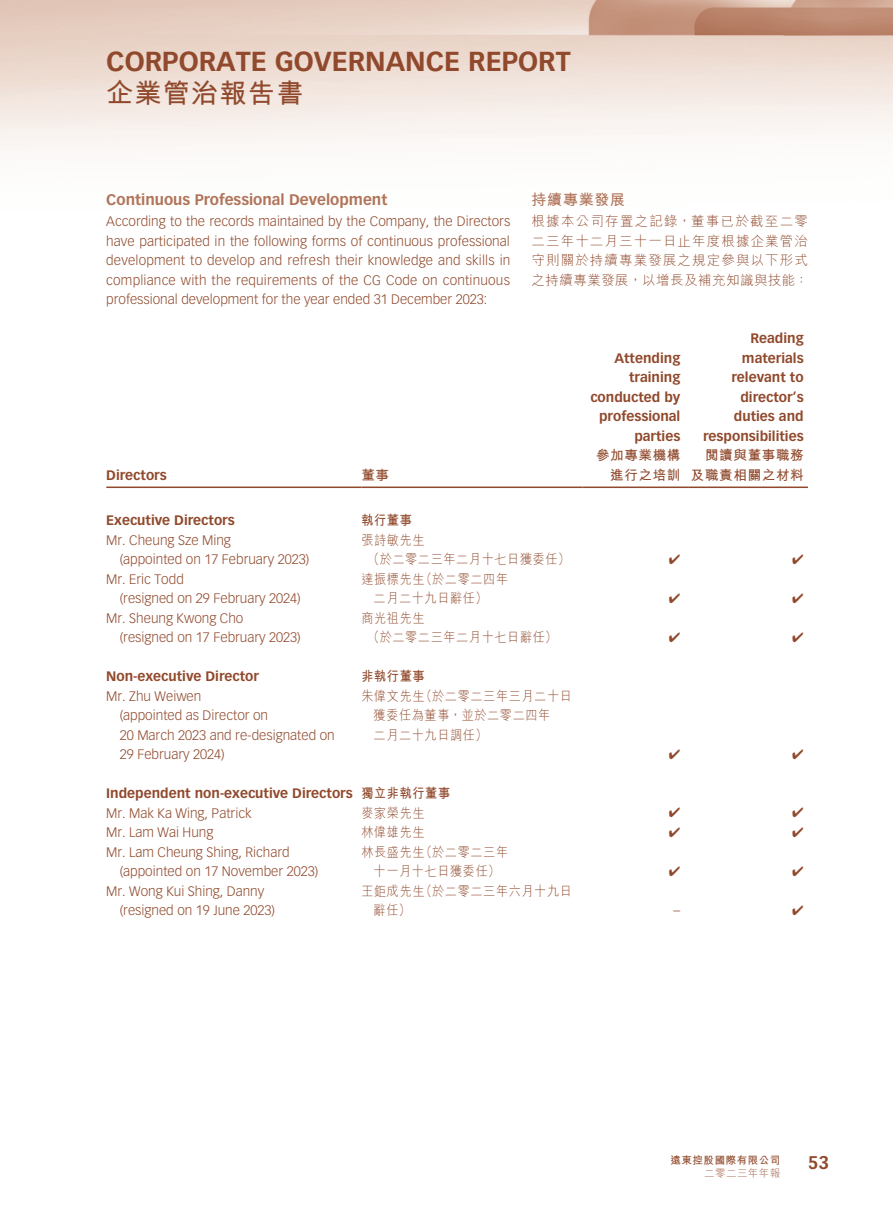
<style>
.page{position:relative;width:893px;height:1212px;background:#fff}
.page>*{position:absolute;margin:0;border:0;box-sizing:border-box;transform-origin:0 0}
.t1{font:700 27px "Vectora LT Std";color:#90492c}
.t2{font:700 27px "M Hei HK";letter-spacing:.05em;color:#90492c}
.t3{font:700 18px "Vectora LT Std";color:#90492c}
._02_H2{font:700 15px "Vectora LT Std";color:#b07459}
._02_H2-2{font:700 15px "M Hei HK";letter-spacing:.05em;color:#b07459}
._50_Table_txt{font:300 13.5px/19.5px "Vectora LT Std";color:#90492c}
._00_txt{font:300 13.5px/19.5px "Vectora LT Std";color:#90492c;text-align:justify}
._50_Table_txt-2{font:700 13.5px "Vectora LT Std";color:#90492c}
._50_Table_txt-3{font:300 13.5px/19.5px "M Hei HK";letter-spacing:.05em;color:#90492c;scale:.9 1}
._00_txt-2{font:300 13.5px/19.5px "M Hei HK";letter-spacing:.08em;color:#90492c;text-align:justify}
._50_Table_txt-4{font:700 13.5px "M Hei HK";letter-spacing:.05em;color:#90492c}
._50_Table_txt-5{font:700 13.5px "M Hei HK";letter-spacing:.05em;color:#90492c;scale:.9 1}
.t4{font:700 10.5px "M Hei HK";letter-spacing:.05em;color:#90492c}
.t5{font:300 10.5px "M Hei HK";letter-spacing:.04em;color:#9e5c40}
</style>
<div class="page">
<img style="left:0;top:0;width:893px;height:150px">
<hr style="left:106px;top:486px;width:255px;height:2px;background:#90492c">
<hr style="left:361px;top:486px;width:222px;height:2px;background:#90492c">
<hr style="left:583px;top:486px;width:106px;height:2px;background:#90492c">
<hr style="left:689px;top:486px;width:119px;height:2px;background:#90492c">
<h1 class="t1" style="left:106px;top:45px;width:466px">CORPORATE GOVERNANCE REPORT</h1>
<h1 class="t2" style="left:106px;top:73px;width:199px">企業管治報告書</h1>
<p class="_02_H2" style="left:106px;top:190px;width:283px">Continuous Professional Development</p>
<p class="_00_txt" style="left:106px;top:212px;width:406px">According to the records maintained by the Company, the Directors have participated in the following forms of continuous professional development to develop and refresh their knowledge and skills in compliance with the requirements of the CG Code on continuous professional development for the year ended 31 December 2023:</p>
<p class="_50_Table_txt-2" style="left:106px;top:467px;width:62px">Directors</p>
<p class="_50_Table_txt-4" style="left:361px;top:465px;width:29px">董事</p>
<p class="_02_H2-2" style="left:531px;top:188px;width:95px">持續專業發展</p>
<p class="_00_txt-2" style="left:531px;top:211px;width:278px">根據本公司存置之記錄，董事已於截至二零二三年十二月三十一日止年度根據企業管治守則關於持續專業發展之規定參與以下形式之持續專業發展，以增長及補充知識與技能：</p>
<p class="_50_Table_txt-2" style="left:614px;top:350px;width:68px">Attending</p>
<p class="_50_Table_txt-2" style="left:629px;top:369px;width:53px">training</p>
<p class="_50_Table_txt-2" style="left:590px;top:389px;width:92px">conducted by</p>
<p class="_50_Table_txt-2" style="left:599px;top:408px;width:83px">professional</p>
<p class="_50_Table_txt-2" style="left:634px;top:428px;width:47px">parties</p>
<p class="_50_Table_txt-4" style="left:596px;top:446px;width:86px">參加專業機構</p>
<p class="_50_Table_txt-4" style="left:610px;top:465px;width:72px">進行之培訓</p>
<p class="_50_Table_txt-2" style="left:750px;top:330px;width:55px">Reading</p>
<p class="_50_Table_txt-2" style="left:742px;top:350px;width:63px">materials</p>
<p class="_50_Table_txt-2" style="left:731px;top:369px;width:74px">relevant to</p>
<p class="_50_Table_txt-2" style="left:740px;top:389px;width:65px">director’s</p>
<p class="_50_Table_txt-2" style="left:734px;top:408px;width:71px">duties and</p>
<p class="_50_Table_txt-2" style="left:703px;top:428px;width:102px">responsibilities</p>
<p class="_50_Table_txt-4" style="left:705px;top:446px;width:100px">閱讀與董事職務</p>
<p class="_50_Table_txt-4" style="left:691px;top:465px;width:114px">及職責相關之材料</p>
<p class="_50_Table_txt-2" style="left:106px;top:512px;width:130px">Executive Directors</p>
<p class="_50_Table_txt-5" style="left:361px;top:510px;width:58px">執行董事</p>
<p class="_50_Table_txt" style="left:106px;top:530px;width:126px">Mr. Cheung Sze Ming</p>
<p class="_50_Table_txt" style="left:120px;top:550px;width:191px">(appointed on 17 February 2023)</p>
<p class="_50_Table_txt-3" style="left:361px;top:530px;width:72px">張詩敏先生</p>
<p class="_50_Table_txt-3" style="left:367px;top:549px;width:226px">（於二零二三年二月十七日獲委任）</p>
<p class="_50_Table_txt" style="left:106px;top:569px;width:79px">Mr. Eric Todd</p>
<p class="_50_Table_txt" style="left:120px;top:589px;width:182px">(resigned on 29 February 2024)</p>
<p class="_50_Table_txt-3" style="left:374px;top:569px;width:151px;text-indent:-12px">達振標先生（於二零二四年二月二十九日辭任）</p>
<p class="_50_Table_txt" style="left:120px;top:608px;width:182px;text-indent:-14px">Mr. Sheung Kwong Cho (resigned on 17 February 2023)</p>
<p class="_50_Table_txt-3" style="left:361px;top:608px;width:72px">商光祖先生</p>
<p class="_50_Table_txt-3" style="left:367px;top:627px;width:212px">（於二零二三年二月十七日辭任）</p>
<p class="_50_Table_txt-2" style="left:106px;top:668px;width:154px">Non-executive Director</p>
<p class="_50_Table_txt-5" style="left:361px;top:666px;width:72px">非執行董事</p>
<p class="_50_Table_txt" style="left:120px;top:686px;width:216px;text-indent:-14px">Mr. Zhu Weiwen<br>(appointed as Director on<br>20 March 2023 and re-designated on<br>29 February 2024)</p>
<p class="_50_Table_txt-3" style="left:374px;top:686px;width:222px;text-indent:-12px">朱偉文先生（於二零二三年三月二十日獲委任為董事，並於二零二四年<br>二月二十九日調任）</p>
<p class="_50_Table_txt-2" style="left:106px;top:785px;width:248px">Independent non-executive Directors</p>
<p class="_50_Table_txt-5" style="left:361px;top:783px;width:100px">獨立非執行董事</p>
<p class="_50_Table_txt" style="left:106px;top:803px;width:147px">Mr. Mak Ka Wing, Patrick</p>
<p class="_50_Table_txt-3" style="left:361px;top:803px;width:72px">麥家榮先生</p>
<p class="_50_Table_txt" style="left:106px;top:823px;width:109px">Mr. Lam Wai Hung</p>
<p class="_50_Table_txt-3" style="left:361px;top:822px;width:72px">林偉雄先生</p>
<p class="_50_Table_txt" style="left:120px;top:842px;width:200px;text-indent:-14px">Mr. Lam Cheung Shing, Richard (appointed on 17 November 2023)</p>
<p class="_50_Table_txt-3" style="left:361px;top:842px;width:165px;text-align:center">林長盛先生（於二零二三年十一月十七日獲委任）</p>
<p class="_50_Table_txt" style="left:120px;top:881px;width:157px;text-indent:-14px">Mr. Wong Kui Shing, Danny (resigned on 19 June 2023)</p>
<p class="_50_Table_txt-3" style="left:374px;top:881px;width:222px;text-indent:-12px">王鉅成先生（於二零二三年六月十九日辭任）</p>
<p class="_50_Table_txt" style="left:674px;top:901px;width:8px">–</p>
<p class="t4" style="left:670px;top:1152px;width:111px">遠東控股國際有限公司</p>
<p class="t5" style="left:704px;top:1168px;width:78px">二零二三年年報</p>
<h2 class="t3" style="left:808px;top:1152px;width:23px">53</h2>
</div>
